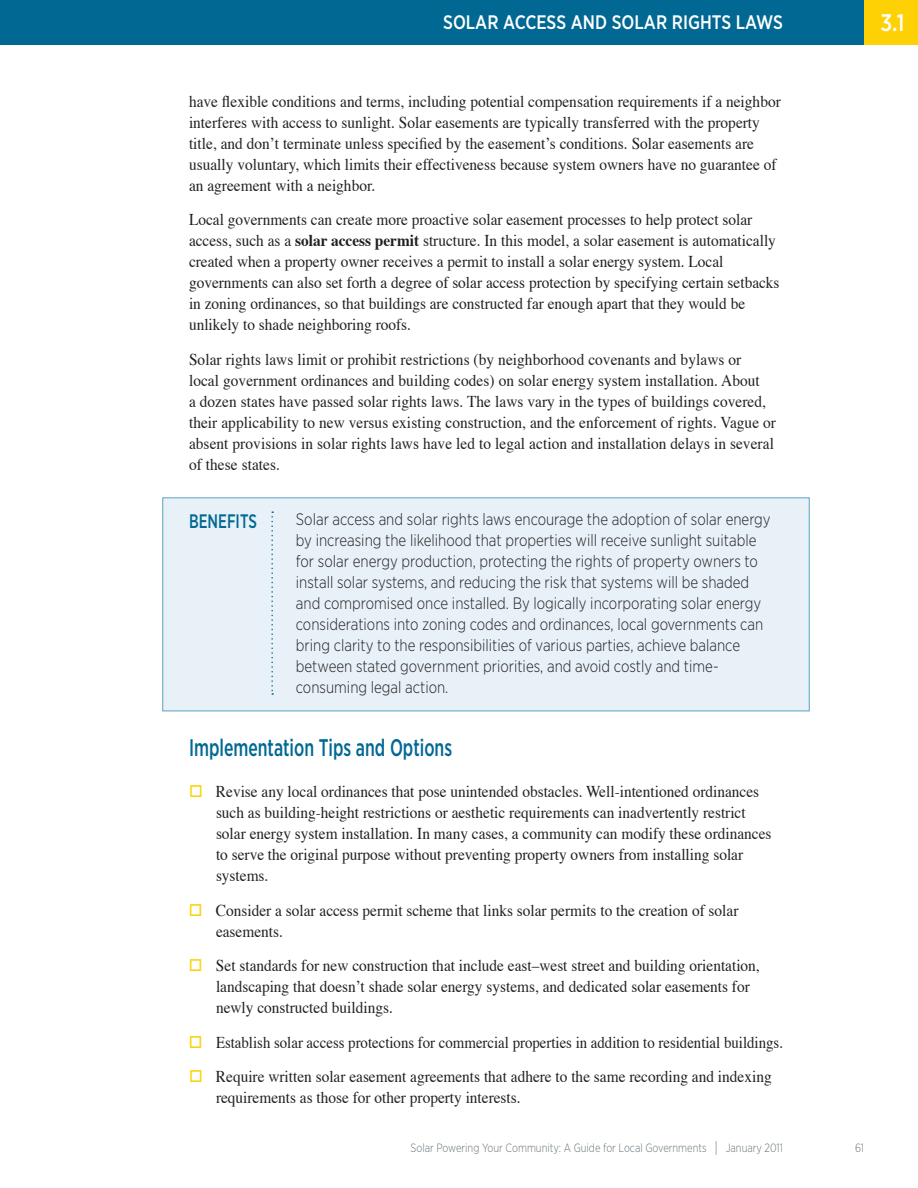
<style>
.page{position:relative;width:918px;height:1188px;background:#fff}
.page>*{position:absolute;margin:0;border:0;box-sizing:border-box;transform-origin:0 0}
.t1{font:500 24px "Gotham Narrow";color:#006893;scale:.75 1}
.t2{font:500 24px "Gotham Narrow";color:#fff;scale:.92 1}
.t3{font:500 19.5px "Gotham Narrow";color:#fff;scale:.92 1}
.t4{font:500 19.5px "Gotham Narrow";color:#006893;scale:.8 1}
.t5{font:16.5px/21px "Times";color:#231f20;scale:.93 1}
.t6{font:300 16.5px/21px "Gotham Narrow";color:#231f20;scale:.93 1}
.t7{font:16.5px "Times";color:#231f20;scale:.9 1}
.t8{font:300 12px "Gotham Narrow";color:#6a747b;scale:.9 1}
.s1{font-weight:700}
.s2{color:#fed105}
.s3{font-size:15px}
</style>
<div class="page">
<div style="left:0;top:0;width:864px;height:45px;background:#006893"></div>
<div style="left:864px;top:0;width:54px;height:45px;background:#fed105"></div>
<div style="left:162px;top:497px;width:648px;height:214px;background:#e7f1f7;border:1px solid #58a4c4"></div>
<svg style="left:271px;top:511px;width:2px;height:184px"></svg>
<p class="t3" style="left:443px;top:10px;width:371px">SOLAR ACCESS AND SOLAR RIGHTS LAWS</p>
<h1 class="t2" style="left:880px;top:8px;width:28px">3.1</h1>
<p class="t5" style="left:189px;top:89px;width:638px">have flexible conditions and terms, including potential compensation requirements if a neighbor interferes with access to sunlight. Solar easements are typically transferred with the property title, and don’t terminate unless specified by the easement’s conditions. Solar easements are usually voluntary, which limits their effectiveness because system owners have no guarantee of an agreement with a neighbor.</p>
<p class="t5" style="left:189px;top:208px;width:637px">Local governments can create more proactive solar easement processes to help protect solar access, such as a <span class="s1">solar access permit</span> structure. In this model, a solar easement is automatically created when a property owner receives a permit to install a solar energy system. Local governments can also set forth a degree of solar access protection by specifying certain setbacks in zoning ordinances, so that buildings are constructed far enough apart that they would be unlikely to shade neighboring roofs.</p>
<p class="t5" style="left:189px;top:347px;width:633px">Solar rights laws limit or prohibit restrictions (by neighborhood covenants and bylaws or<br>local government ordinances and building codes) on solar energy system installation. About<br>a dozen states have passed solar rights laws. The laws vary in the types of buildings covered, their applicability to new versus existing construction, and the enforcement of rights. Vague or absent provisions in solar rights laws have led to legal action and installation delays in several of these states.</p>
<p class="t4" style="left:189px;top:509px;width:86px">BENEFITS</p>
<p class="t6" style="left:296px;top:509px;width:512px">Solar access and solar rights laws encourage the adoption of solar energy by increasing the likelihood that properties will receive sunlight suitable for solar energy production, protecting the rights of property owners to install solar systems, and reducing the risk that systems will be shaded and compromised once installed. By logically incorporating solar energy considerations into zoning codes and ordinances, local governments can bring clarity to the responsibilities of various parties, achieve balance between stated government priorities, and avoid costly and time&shy;consuming legal action.</p>
<h1 class="t1" style="left:189px;top:732px;width:352px">Implementation Tips and Options</h1>
<p class="t5" style="left:216px;top:780px;width:599px;text-indent:-27px"><span class="s2">□</span> Revise any local ordinances that pose unintended obstacles. Well-intentioned ordinances such as building-height restrictions or aesthetic requirements can inadvertently restrict solar energy system installation. In many cases, a community can modify these ordinances to serve the original purpose without preventing property owners from installing solar systems.</p>
<p class="t5" style="left:216px;top:898px;width:563px;text-indent:-27px"><span class="s2">□</span> Consider a solar access permit scheme that links solar permits to the creation of solar easements.</p>
<p class="t5" style="left:216px;top:954px;width:586px;text-indent:-27px"><span class="s2">□</span> Set standards for new construction that include east–west street and building orientation, landscaping that doesn’t shade solar energy systems, and dedicated solar easements for newly constructed buildings.</p>
<p class="t7" style="left:189px;top:1027px;width:662px"><span class="s2">□</span> Establish solar access protections for commercial properties in addition to residential buildings.</p>
<p class="t5" style="left:216px;top:1065px;width:599px;text-indent:-27px"><span class="s2">□</span> Require written solar easement agreements that adhere to the same recording and indexing requirements as those for other property interests.</p>
<p class="t8" style="left:411px;top:1140px;width:415px">Solar Powering Your Community: A Guide for Local Governments <span class="s3">|</span> January 2011</p>
<p class="t8" style="left:855px;top:1140px;width:11px">61</p>
</div>
